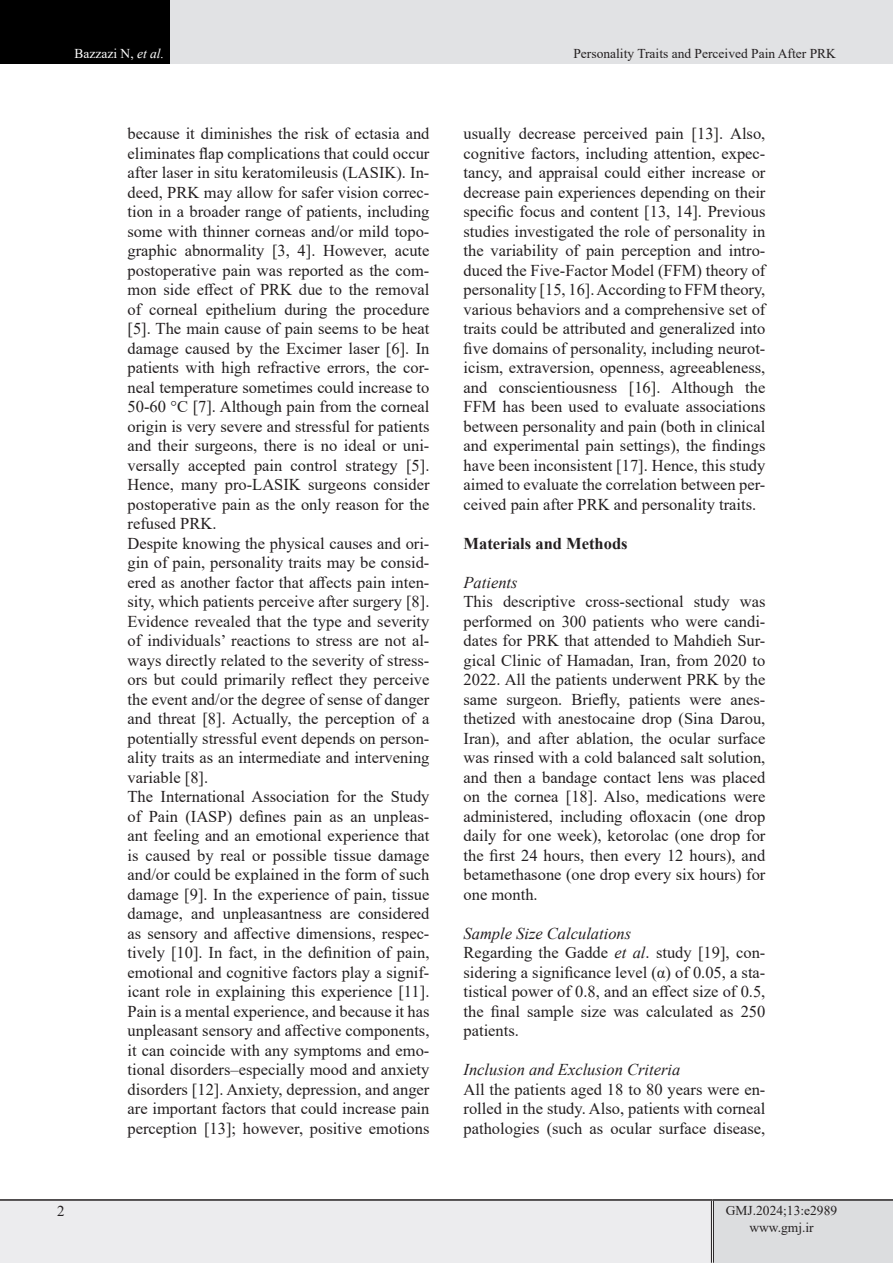
<style>
.page{position:relative;width:893px;height:1263px;background:#fff}
.page>*{position:absolute;margin:0;border:0;box-sizing:border-box;transform-origin:0 0}
.List_Paragraph{font:16.5px/19.5px "Times New Roman";color:#231f20;text-align:justify}
.List_Paragraph-2{font:italic 16.5px "Times New Roman";color:#231f20}
.List_Paragraph-3{font:700 16.5px "Times New Roman";color:#231f20}
.t1{font:15px "Times New Roman";color:#231f20}
.lllllllllllllll{font:13.5px "Times New Roman";color:#231f20}
.t2{font:13.5px "Times New Roman";color:#fff}
.s1{font-style:italic}
</style>
<div class="page">
<div style="left:0;top:0;width:170px;height:64px;background:#000"></div>
<div style="left:170px;top:0;width:723px;height:64px;background:#e1e2e4"></div>
<div style="left:0;top:1200px;width:712px;height:63px;background:#ececee"></div>
<div style="left:712px;top:1200px;width:181px;height:63px;background:#dcdddf"></div>
<hr style="left:711px;top:1201px;width:3px;height:62px;background:#fff">
<hr style="left:711px;top:1201px;width:1px;height:62px;background:#231f20">
<hr style="left:713px;top:1201px;width:1px;height:62px;background:#231f20">
<hr style="left:0;top:1199px;width:712px;height:2px;background:#231f20">
<hr style="left:712px;top:1199px;width:181px;height:2px;background:#231f20">
<p class="t2" style="left:74px;top:44px;width:91px">Bazzazi N, <span class="s1">et al.</span></p>
<p class="lllllllllllllll" style="left:573px;top:44px;width:264px">Personality Traits and Perceived Pain After PRK</p>
<p class="List_Paragraph" style="left:128px;top:123px;width:303px">because it diminishes the risk of ectasia and eliminates flap complications that could occur after laser in situ keratomileusis (LASIK). In&shy;deed, PRK may allow for safer vision correc&shy;tion in a broader range of patients, including some with thinner corneas and/or mild topo&shy;graphic abnormality [3, 4]. However, acute postoperative pain was reported as the com&shy;mon side effect of PRK due to the removal of corneal epithelium during the procedure [5]. The main cause of pain seems to be heat damage caused by the Excimer laser [6]. In patients with high refractive errors, the cor&shy;neal temperature sometimes could increase to 50-60 °C [7]. Although pain from the corneal origin is very severe and stressful for patients and their surgeons, there is no ideal or uni&shy;versally accepted pain control strategy [5].<br>Hence, many pro-LASIK surgeons consider postoperative pain as the only reason for the refused PRK.</p>
<p class="List_Paragraph" style="left:128px;top:533px;width:303px">Despite knowing the physical causes and ori&shy;gin of pain, personality traits may be consid&shy;ered as another factor that affects pain inten&shy;sity, which patients perceive after surgery [8].<br>Evidence revealed that the type and severity of individuals’ reactions to stress are not al&shy;ways directly related to the severity of stress&shy;ors but could primarily reflect they perceive the event and/or the degree of sense of danger and threat [8]. Actually, the perception of a potentially stressful event depends on person&shy;ality traits as an intermediate and intervening variable [8].</p>
<p class="List_Paragraph" style="left:128px;top:786px;width:303px">The International Association for the Study of Pain (IASP) defines pain as an unpleas&shy;ant feeling and an emotional experience that is caused by real or possible tissue damage and/or could be explained in the form of such damage [9]. In the experience of pain, tissue damage, and unpleasantness are considered as sensory and affective dimensions, respec&shy;tively [10]. In fact, in the definition of pain, emotional and cognitive factors play a signif&shy;icant role in explaining this experience [11].<br>Pain is a mental experience, and because it has unpleasant sensory and affective components, it can coincide with any symptoms and emo&shy;tional disorders–especially mood and anxiety disorders [12]. Anxiety, depression, and anger are important factors that could increase pain perception [13]; however, positive emotions</p>
<p class="List_Paragraph" style="left:463px;top:123px;width:303px">usually decrease perceived pain [13]. Also, cognitive factors, including attention, expec&shy;tancy, and appraisal could either increase or decrease pain experiences depending on their specific focus and content [13, 14]. Previous studies investigated the role of personality in the variability of pain perception and intro&shy;duced the Five-Factor Model (FFM) theory of personality [15, 16]. According to FFM theory, various behaviors and a comprehensive set of traits could be attributed and generalized into five domains of personality, including neurot&shy;icism, extraversion, openness, agreeableness, and conscientiousness [16]. Although the FFM has been used to evaluate associations between personality and pain (both in clinical and experimental pain settings), the findings have been inconsistent [17]. Hence, this study aimed to evaluate the correlation between per&shy;ceived pain after PRK and personality traits.</p>
<p class="List_Paragraph-3" style="left:463px;top:531px;width:166px">Materials and Methods</p>
<p class="List_Paragraph-2" style="left:463px;top:571px;width:56px">Patients</p>
<p class="List_Paragraph" style="left:463px;top:591px;width:303px">This descriptive cross-sectional study was performed on 300 patients who were candi&shy;dates for PRK that attended to Mahdieh Sur&shy;gical Clinic of Hamadan, Iran, from 2020 to 2022. All the patients underwent PRK by the same surgeon. Briefly, patients were anes&shy;thetized with anestocaine drop (Sina Darou, Iran), and after ablation, the ocular surface was rinsed with a cold balanced salt solution, and then a bandage contact lens was placed on the cornea [18]. Also, medications were administered, including ofloxacin (one drop daily for one week), ketorolac (one drop for the first 24 hours, then every 12 hours), and betamethasone (one drop every six hours) for one month.</p>
<p class="List_Paragraph-2" style="left:463px;top:922px;width:169px">Sample Size Calculations</p>
<p class="List_Paragraph" style="left:463px;top:942px;width:303px">Regarding the Gadde <span class="s1">et al</span>. study [19], con&shy;sidering a significance level (α) of 0.05, a sta&shy;tistical power of 0.8, and an effect size of 0.5, the final sample size was calculated as 250 patients.</p>
<p class="List_Paragraph-2" style="left:463px;top:1058px;width:218px">Inclusion and Exclusion Criteria</p>
<p class="List_Paragraph" style="left:463px;top:1079px;width:303px">All the patients aged 18 to 80 years were en&shy;rolled in the study. Also, patients with corneal pathologies (such as ocular surface disease,</p>
<p class="t1" style="left:57px;top:1201px;width:9px">2</p>
<p class="lllllllllllllll" style="left:726px;top:1201px;width:113px">GMJ.2024;13:e2989</p>
<p class="lllllllllllllll" style="left:749px;top:1217px;width:66px">www.gmj.ir</p>
</div>
